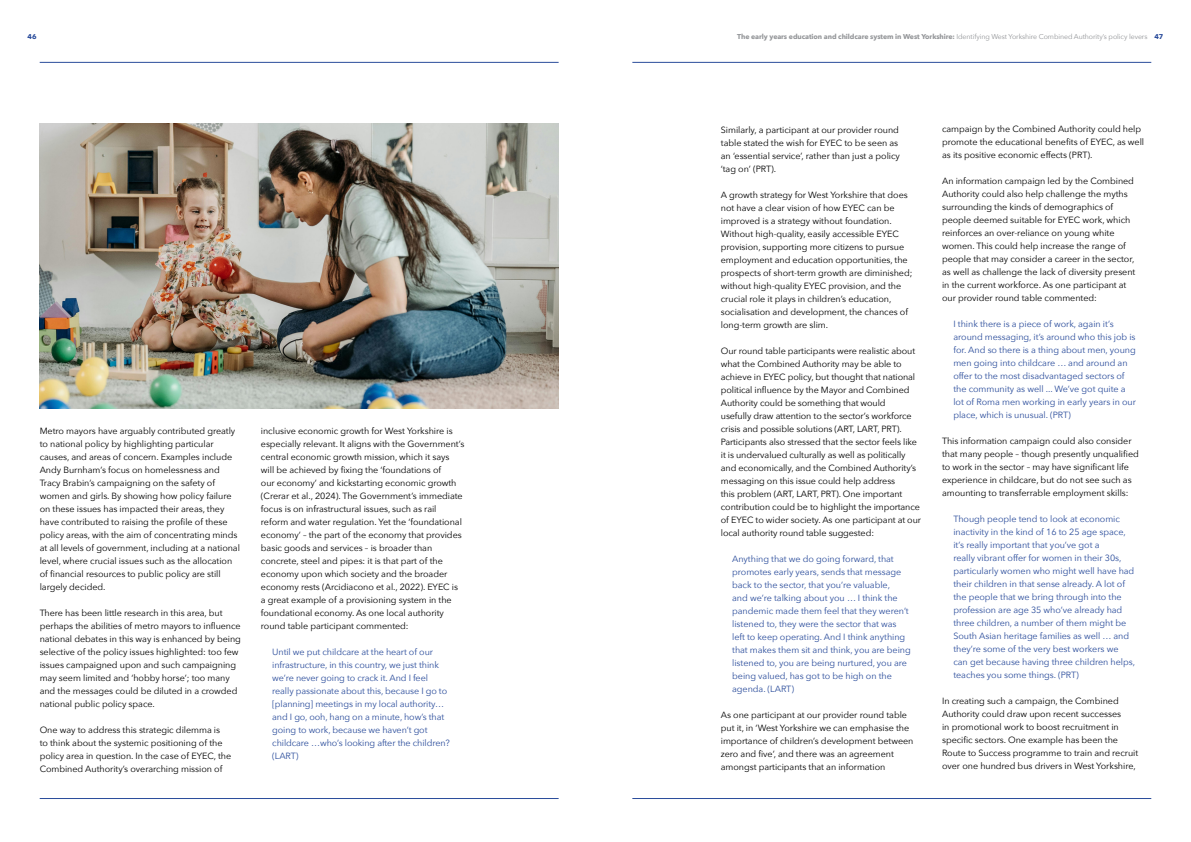
<style>
.page{position:relative;width:1191px;height:842px;background:#fff}
.page>*{position:absolute;margin:0;border:0;box-sizing:border-box;transform-origin:0 0}
.t1{font:9px/13px "Avenir Next";letter-spacing:-.005em;color:#000}
.t2{font:9px/13px "Avenir Next";letter-spacing:-.005em;color:#2a4c9b}
.t3{font:700 7px "Avenir Next";letter-spacing:-.01em;color:#939598}
.t4{font:700 7px "Avenir Next";color:#2a4c9b}
.s1{font-weight:400}
.s2{color:#2a4c9b}
</style>
<div class="page">
<hr style="left:632px;top:798px;width:519px;height:1px;background:#2a4c9b">
<hr style="left:40px;top:798px;width:518px;height:1px;background:#2a4c9b">
<hr style="left:632px;top:62px;width:519px;height:1px;background:#2a4c9b">
<hr style="left:40px;top:62px;width:518px;height:1px;background:#2a4c9b">
<img style="left:40px;top:124px;width:518px;height:284px">
<p class="t4" style="left:28px;top:30px;width:11px">46</p>
<p class="t3" style="left:737px;top:30px;width:427px">The early years education and childcare system in West Yorkshire: <span class="s1">Identifying West Yorkshire Combined Authority’s policy levers</span> <span class="s2">47</span></p>
<p class="t1" style="left:40px;top:424px;width:197px">Metro mayors have arguably contributed greatly to national policy by highlighting particular causes, and areas of concern. Examples include Andy Burnham’s focus on homelessness and Tracy Brabin’s campaigning on the safety of women and girls. By showing how policy failure on these issues has impacted their areas, they</p>
<p class="t1" style="left:40px;top:515px;width:189px">have contributed to raising the profile of these</p>
<p class="t1" style="left:40px;top:528px;width:202px">policy areas, with the aim of concentrating minds at all levels of government, including at a national level, where crucial issues such as the allocation</p>
<p class="t1" style="left:40px;top:567px;width:182px">of financial resources to public policy are still</p>
<p class="t1" style="left:40px;top:580px;width:67px">largely decided.</p>
<p class="t1" style="left:40px;top:606px;width:184px">There has been little research in this area, but</p>
<p class="t1" style="left:40px;top:619px;width:203px">perhaps the abilities of metro mayors to influence</p>
<p class="t1" style="left:40px;top:632px;width:203px">national debates in this way is enhanced by being selective of the policy issues highlighted: too few issues campaigned upon and such campaigning may seem limited and ‘hobby horse’; too many and the messages could be diluted in a crowded national public policy space.</p>
<p class="t1" style="left:40px;top:723px;width:193px">One way to address this strategic dilemma is<br>to think about the systemic positioning of the policy area in question. In the case of EYEC, the Combined Authority’s overarching mission of</p>
<p class="t1" style="left:261px;top:424px;width:205px">inclusive economic growth for West Yorkshire is especially relevant. It aligns with the Government’s central economic growth mission, which it says</p>
<p class="t1" style="left:261px;top:463px;width:182px">will be achieved by fixing the ‘foundations of</p>
<p class="t1" style="left:261px;top:476px;width:203px">our economy’ and kickstarting economic growth (Crerar et al., 2024). The Government’s immediate focus is on infrastructural issues, such as rail reform and water regulation. Yet the ‘foundational economy’ – the part of the economy that provides basic goods and services – is broader than concrete, steel and pipes: it is that part of the economy upon which society and the broader economy rests (Arcidiacono et al., 2022). EYEC is a great example of a provisioning system in the foundational economy. As one local authority round table participant commented:</p>
<p class="t2" style="left:272px;top:645px;width:162px">Until we put childcare at the heart of our</p>
<p class="t2" style="left:272px;top:658px;width:168px">infrastructure, in this country, we just think</p>
<p class="t2" style="left:272px;top:671px;width:157px">we’re never going to crack it. And I feel</p>
<p class="t2" style="left:272px;top:684px;width:176px">really passionate about this, because I go to</p>
<p class="t2" style="left:272px;top:697px;width:173px">[planning] meetings in my local authority…</p>
<p class="t2" style="left:272px;top:710px;width:173px">and I go, ooh, hang on a minute, how’s that</p>
<p class="t2" style="left:272px;top:723px;width:157px">going to work, because we haven’t got</p>
<p class="t2" style="left:272px;top:736px;width:179px">childcare …who’s looking after the children?</p>
<p class="t2" style="left:272px;top:749px;width:28px">(LART)</p>
<p class="t1" style="left:721px;top:123px;width:181px">Similarly, a participant at our provider round table stated the wish for EYEC to be seen as an ‘essential service’, rather than just a policy ‘tag on’ (PRT).</p>
<p class="t1" style="left:721px;top:188px;width:193px">A growth strategy for West Yorkshire that does not have a clear vision of how EYEC can be improved is a strategy without foundation.<br>Without high-quality, easily accessible EYEC provision, supporting more citizens to pursue employment and education opportunities, the prospects of short-term growth are diminished; without high-quality EYEC provision, and the crucial role it plays in children’s education, socialisation and development, the chances of long-term growth are slim.</p>
<p class="t1" style="left:721px;top:344px;width:196px">Our round table participants were realistic about what the Combined Authority may be able to achieve in EYEC policy, but thought that national</p>
<p class="t1" style="left:721px;top:383px;width:190px">political influence by the Mayor and Combined</p>
<p class="t1" style="left:721px;top:396px;width:202px">Authority could be something that would<br>usefully draw attention to the sector’s workforce crisis and possible solutions (ART, LART, PRT).<br>Participants also stressed that the sector feels like it is undervalued culturally as well as politically and economically, and the Combined Authority’s messaging on this issue could help address<br>this problem (ART, LART, PRT). One important contribution could be to highlight the importance of EYEC to wider society. As one participant at our local authority round table suggested:</p>
<p class="t2" style="left:732px;top:552px;width:171px">Anything that we do going forward, that promotes early years, sends that message back to the sector, that you’re valuable,</p>
<p class="t2" style="left:732px;top:591px;width:167px">and we’re talking about you … I think the</p>
<p class="t2" style="left:732px;top:604px;width:180px">pandemic made them feel that they weren’t listened to, they were the sector that was left to keep operating. And I think anything that makes them sit and think, you are being listened to, you are being nurtured, you are being valued, has got to be high on the agenda. (LART)</p>
<p class="t1" style="left:721px;top:708px;width:194px">As one participant at our provider round table put it, in ‘West Yorkshire we can emphasise the importance of children’s development between</p>
<p class="t1" style="left:721px;top:747px;width:174px">zero and five’, and there was an agreement</p>
<p class="t1" style="left:721px;top:760px;width:166px">amongst participants that an information</p>
<p class="t1" style="left:942px;top:122px;width:201px">campaign by the Combined Authority could help</p>
<p class="t1" style="left:942px;top:135px;width:204px">promote the educational benefits of EYEC, as well</p>
<p class="t1" style="left:942px;top:148px;width:152px">as its positive economic effects (PRT).</p>
<p class="t1" style="left:942px;top:174px;width:195px">An information campaign led by the Combined Authority could also help challenge the myths surrounding the kinds of demographics of people deemed suitable for EYEC work, which reinforces an over-reliance on young white women. This could help increase the range of people that may consider a career in the sector, as well as challenge the lack of diversity present in the current workforce. As one participant at our provider round table commented:</p>
<p class="t2" style="left:953px;top:317px;width:184px">I think there is a piece of work, again it’s around messaging, it’s around who this job is for. And so there is a thing about men, young</p>
<p class="t2" style="left:953px;top:356px;width:176px">men going into childcare … and around an</p>
<p class="t2" style="left:953px;top:369px;width:184px">offer to the most disadvantaged sectors of the community as well ... We’ve got quite a lot of Roma men working in early years in our place, which is unusual. (PRT)</p>
<p class="t1" style="left:942px;top:434px;width:191px">This information campaign could also consider</p>
<p class="t1" style="left:942px;top:447px;width:198px">that many people – though presently unqualified to work in the sector – may have significant life</p>
<p class="t1" style="left:942px;top:473px;width:191px">experience in childcare, but do not see such as amounting to transferrable employment skills:</p>
<p class="t2" style="left:953px;top:512px;width:182px">Though people tend to look at economic inactivity in the kind of 16 to 25 age space, it’s really important that you’ve got a<br>really vibrant offer for women in their 30s, particularly women who might well have had their children in that sense already. A lot of the people that we bring through into the profession are age 35 who’ve already had three children, a number of them might be</p>
<p class="t2" style="left:953px;top:629px;width:177px">South Asian heritage families as well … and</p>
<p class="t2" style="left:953px;top:642px;width:183px">they’re some of the very best workers we can get because having three children helps, teaches you some things. (PRT)</p>
<p class="t1" style="left:942px;top:694px;width:181px">In creating such a campaign, the Combined<br>Authority could draw upon recent successes in promotional work to boost recruitment in</p>
<p class="t1" style="left:942px;top:733px;width:177px">specific sectors. One example has been the</p>
<p class="t1" style="left:942px;top:746px;width:198px">Route to Success programme to train and recruit over one hundred bus drivers in West Yorkshire,</p>
</div>
